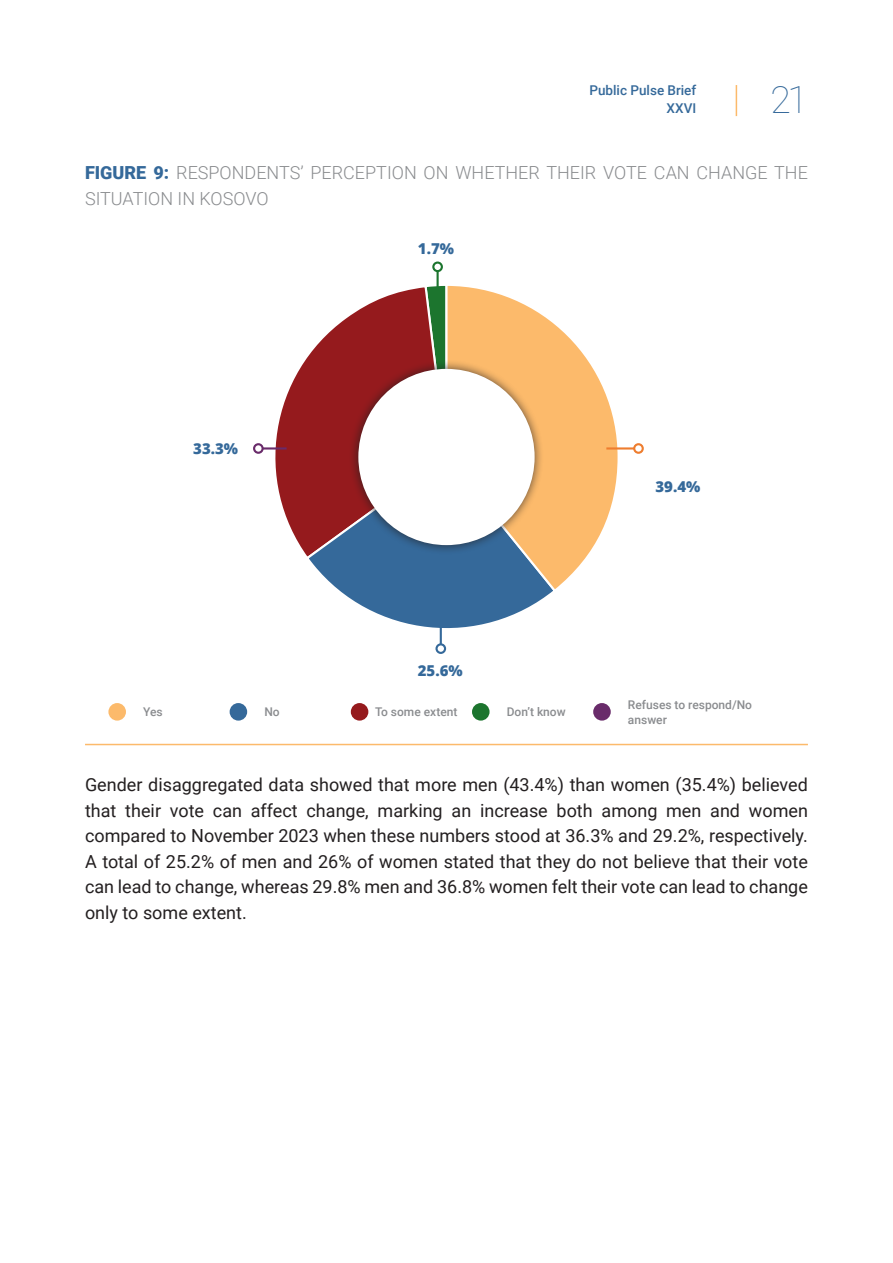
<style>
.page{position:relative;width:893px;height:1263px;background:#fff}
.page>*{position:absolute;margin:0;border:0;box-sizing:border-box;transform-origin:0 0}
.t1{font:100 37.5px "Roboto";color:#35699a}
.t2{font:18px/25.5px "Roboto";color:#231f20;text-align:justify}
.t3{font:300 18px/25.5px "Roboto";color:#8a8c8f}
.t4{font:800 15px "Open Sans";color:#35699a}
.t5{font:500 13.5px/18px "Roboto";color:#35699a;text-align:right}
.t6{font:500 12px/14.4px "Roboto";color:#8a8c8f}
.s1{font-weight:900;color:#35699a}
</style>
<div class="page">
<hr style="left:736px;top:85px;width:1px;height:31px;background:#fcba6b">
<div style="left:108px;top:703px;width:18px;height:18px;background:#fcba6b;border-radius:50%"></div>
<div style="left:230px;top:703px;width:17px;height:18px;background:#35699a;border-radius:50%"></div>
<div style="left:351px;top:703px;width:17px;height:18px;background:#951a1d;border-radius:50%"></div>
<div style="left:472px;top:703px;width:18px;height:18px;background:#1c752e;border-radius:50%"></div>
<div style="left:593px;top:703px;width:18px;height:18px;background:#692b6a;border-radius:50%"></div>
<svg style="left:253px;top:284px;width:190px;height:268px"></svg>
<svg style="left:304px;top:454px;width:245px;height:197px"></svg>
<svg style="left:443px;top:285px;width:178px;height:309px"></svg>
<div style="left:349px;top:359px;width:195px;height:196px;background:#231f20;opacity:.75"></div>
<div style="left:358px;top:369px;width:177px;height:176px;background:#fff;border-radius:50%"></div>
<hr style="left:606px;top:447px;width:28px;height:2px;background:#ee7d2f">
<div style="left:633px;top:443px;width:11px;height:11px;border:2px solid #ee7d2f;border-radius:50%"></div>
<hr style="left:263px;top:447px;width:24px;height:2px;background:#692b6a">
<div style="left:253px;top:443px;width:11px;height:11px;border:2px solid #692b6a;border-radius:50%"></div>
<hr style="left:440px;top:614px;width:2px;height:30px;background:#35699a">
<div style="left:435px;top:643px;width:11px;height:11px;border:2px solid #35699a;border-radius:50%"></div>
<hr style="left:437px;top:271px;width:2px;height:27px;background:#1c752e">
<div style="left:432px;top:261px;width:11px;height:11px;border:2px solid #1c752e;border-radius:50%"></div>
<hr style="left:85px;top:744px;width:723px;height:1px;background:#fcba6b">
<p class="t5" style="left:589px;top:81px;width:108px">Public Pulse Brief<br>XXVI</p>
<h1 class="t1" style="left:771px;top:74px;width:39px">21</h1>
<p class="t3" style="left:85px;top:160px;width:724px"><span class="s1">FIGURE 9:</span> RESPONDENTS’ PERCEPTION ON WHETHER THEIR VOTE CAN CHANGE THE<br>SITUATION IN KOSOVO</p>
<p class="t4" style="left:193px;top:437px;width:46px">33.3%</p>
<p class="t4" style="left:418px;top:237px;width:38px">1.7%</p>
<p class="t4" style="left:418px;top:659px;width:46px">25.6%</p>
<p class="t4" style="left:655px;top:475px;width:46px">39.4%</p>
<p class="t6" style="left:143px;top:704px;width:21px">Yes</p>
<p class="t6" style="left:264px;top:704px;width:17px">No</p>
<p class="t6" style="left:375px;top:704px;width:84px">To some extent</p>
<p class="t6" style="left:507px;top:704px;width:60px">Don’t know</p>
<p class="t6" style="left:628px;top:697px;width:126px">Refuses to respond/No answer</p>
<p class="t2" style="left:85px;top:772px;width:724px">Gender disaggregated data showed that more men (43.4%) than women (35.4%) believed that their vote can affect change, marking an increase both among men and women compared to November 2023 when these numbers stood at 36.3% and 29.2%, respectively.<br>A total of 25.2% of men and 26% of women stated that they do not believe that their vote can lead to change, whereas 29.8% men and 36.8% women felt their vote can lead to change only to some extent.</p>
</div>
